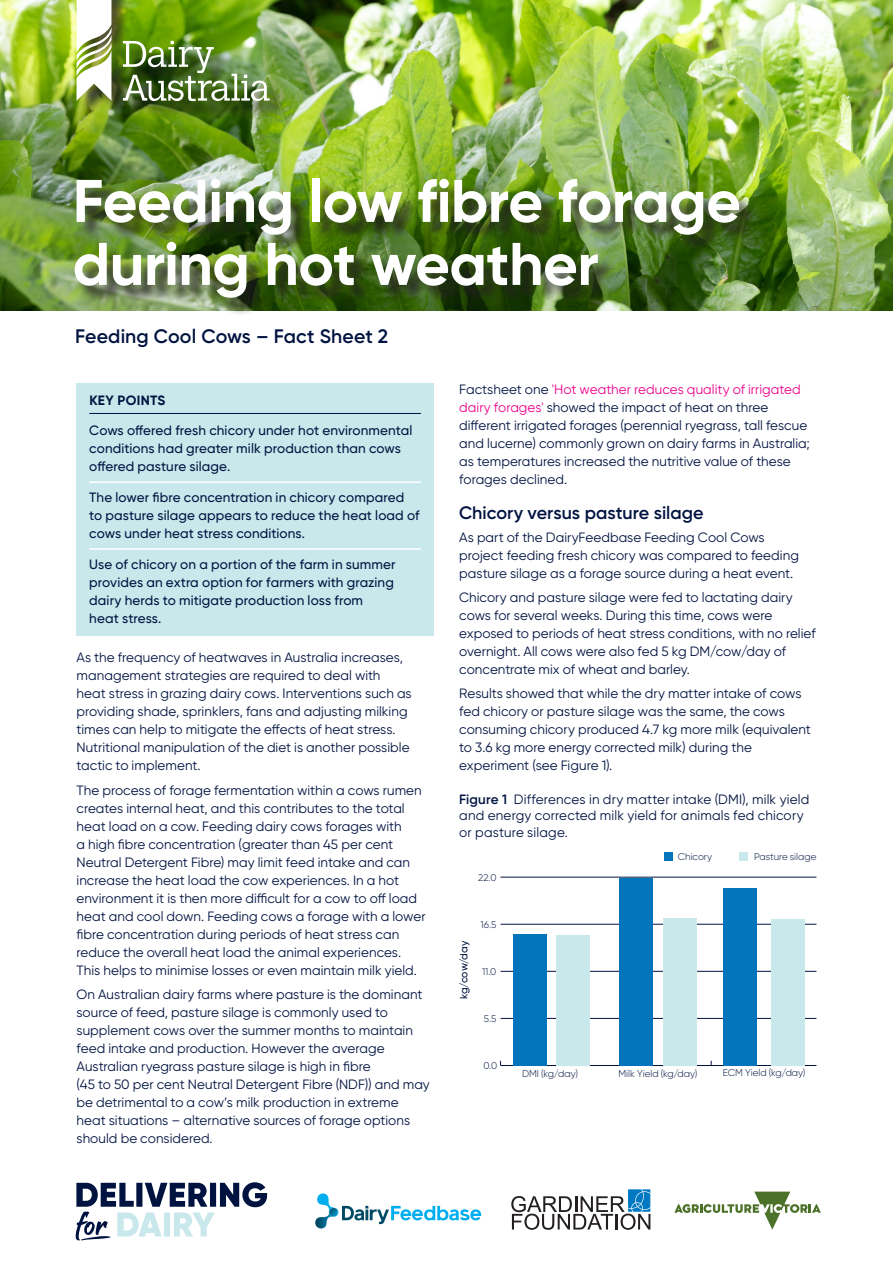
<style>
.page{position:relative;width:893px;height:1263px;background:#fff}
.page>*{position:absolute;margin:0;border:0;box-sizing:border-box;transform-origin:0 0}
.FS_title{font:700 60px/63px "Gilroy";letter-spacing:-.01em;color:#fff}
.FS_subtitle_01{font:600 19.5px "Gilroy";letter-spacing:.005em;color:#001340}
.Subhead_01{font:600 18px "Gilroy";color:#001340}
.Body_copy{font:13.5px/18px "Gilroy";color:#001340}
.Body_copy-2{font:500 13.5px/18px "Gilroy";letter-spacing:.01em;color:#001340}
.Figure_title{font:13.5px/16.5px "Gilroy";letter-spacing:.015em;color:#001340}
.Body_copy-3{font:700 13.5px "Gilroy";letter-spacing:.02em;color:#001340}
.t1{font:500 10.5px "Gilroy";letter-spacing:-.005em;color:#001340}
.t2{font:300 9.75px "Gilroy";letter-spacing:-.005em;color:#001340}
.s1{color:#ed028c}
.s2{font-weight:600}
</style>
<div class="page">
<img style="left:0;top:0;width:893px;height:310px">
<div style="left:77px;top:383px;width:357px;height:253px;background:#c8e8ec"></div>
<hr style="left:89px;top:413px;width:332px;height:1px;background:#001340">
<hr style="left:89px;top:481px;width:332px;height:2px;background:#fff">
<hr style="left:89px;top:548px;width:332px;height:2px;background:#fff">
<div style="left:739px;top:852px;width:8px;height:8px;background:#c8e8ec"></div>
<div style="left:664px;top:852px;width:8px;height:8px;background:#0174bc"></div>
<hr style="left:501px;top:1065px;width:315px;height:1px;background:#001340">
<hr style="left:501px;top:1018px;width:315px;height:1px;background:#001340">
<hr style="left:501px;top:971px;width:315px;height:1px;background:#001340">
<hr style="left:501px;top:924px;width:315px;height:1px;background:#001340">
<hr style="left:501px;top:877px;width:315px;height:1px;background:#001340">
<div style="left:556px;top:935px;width:33px;height:130px;background:#c8e8ec"></div>
<div style="left:663px;top:918px;width:34px;height:147px;background:#c8e8ec"></div>
<div style="left:771px;top:919px;width:33px;height:146px;background:#c8e8ec"></div>
<div style="left:513px;top:934px;width:33px;height:131px;background:#0174bc"></div>
<div style="left:620px;top:878px;width:33px;height:187px;background:#0174bc"></div>
<div style="left:723px;top:888px;width:34px;height:177px;background:#0174bc"></div>
<div style="left:77px;top:181px;width:681px;height:135px;background:#231f20;opacity:.75"></div>
<div style="left:79px;top:0;width:209px;height:119px;background:#231f20;opacity:.75"></div>
<img style="left:123px;top:41px;width:147px;height:60px">
<svg style="left:77px;top:0;width:34px;height:101px"></svg>
<svg style="left:674px;top:1191px;width:147px;height:39px"></svg>
<svg style="left:511px;top:1189px;width:139px;height:41px"></svg>
<svg style="left:315px;top:1193px;width:166px;height:36px"></svg>
<svg style="left:76px;top:1182px;width:191px;height:58px"></svg>
<p class="FS_title" style="left:73px;top:169px;width:670px">Feeding low fibre forage during hot weather</p>
<p class="FS_subtitle_01" style="left:75px;top:324px;width:314px">Feeding Cool Cows – Fact Sheet 2</p>
<p class="Body_copy-3" style="left:89px;top:391px;width:78px">KEY POINTS</p>
<p class="Body_copy-2" style="left:89px;top:421px;width:325px">Cows offered fresh chicory under hot environmental conditions had greater milk production than cows offered pasture silage.</p>
<p class="Body_copy-2" style="left:89px;top:488px;width:332px">The lower fibre concentration in chicory compared to pasture silage appears to reduce the heat load of cows under heat stress conditions.</p>
<p class="Body_copy-2" style="left:89px;top:555px;width:308px">Use of chicory on a portion of the farm in summer provides an extra option for farmers with grazing dairy herds to mitigate production loss from heat stress.</p>
<p class="Body_copy" style="left:77px;top:648px;width:337px">As the frequency of heatwaves in Australia increases, management strategies are required to deal with heat stress in grazing dairy cows. Interventions such as providing shade, sprinklers, fans and adjusting milking times can help to mitigate the effects of heat stress.<br>Nutritional manipulation of the diet is another possible tactic to implement.</p>
<p class="Body_copy" style="left:77px;top:781px;width:351px">The process of forage fermentation within a cows rumen creates internal heat, and this contributes to the total heat load on a cow. Feeding dairy cows forages with<br>a high fibre concentration (greater than 45 per cent Neutral Detergent Fibre) may limit feed intake and can increase the heat load the cow experiences. In a hot environment it is then more difficult for a cow to off load heat and cool down. Feeding cows a forage with a lower fibre concentration during periods of heat stress can reduce the overall heat load the animal experiences.<br>This helps to minimise losses or even maintain milk yield.</p>
<p class="Body_copy" style="left:77px;top:985px;width:355px">On Australian dairy farms where pasture is the dominant source of feed, pasture silage is commonly used to supplement cows over the summer months to maintain feed intake and production. However the average Australian ryegrass pasture silage is high in fibre<br>(45 to 50 per cent Neutral Detergent Fibre (NDF)) and may be detrimental to a cow’s milk production in extreme heat situations – alternative sources of forage options should be considered.</p>
<p class="Body_copy" style="left:459px;top:380px;width:352px">Factsheet one <span class="s1">'Hot weather reduces quality of irrigated dairy forages'</span> showed the impact of heat on three different irrigated forages (perennial ryegrass, tall fescue and lucerne) commonly grown on dairy farms in Australia; as temperatures increased the nutritive value of these forages declined.</p>
<p class="Subhead_01" style="left:459px;top:502px;width:246px">Chicory versus pasture silage</p>
<p class="Body_copy" style="left:459px;top:528px;width:341px">As part of the DairyFeedbase Feeding Cool Cows project feeding fresh chicory was compared to feeding pasture silage as a forage source during a heat event.</p>
<p class="Body_copy" style="left:459px;top:588px;width:358px">Chicory and pasture silage were fed to lactating dairy cows for several weeks. During this time, cows were exposed to periods of heat stress conditions, with no relief overnight. All cows were also fed 5 kg DM/cow/day of concentrate mix of wheat and barley.</p>
<p class="Body_copy" style="left:459px;top:684px;width:353px">Results showed that while the dry matter intake of cows fed chicory or pasture silage was the same, the cows consuming chicory produced 4.7 kg more milk (equivalent to 3.6 kg more energy corrected milk) during the experiment (see Figure 1).</p>
<p class="Figure_title" style="left:459px;top:791px;width:352px"><span class="s2">Figure 1</span> Differences in dry matter intake (DMI), milk yield and energy corrected milk yield for animals fed chicory or pasture silage.</p>
<p class="t2" style="left:478px;top:872px;width:20px">22.0</p>
<p class="t1" style="left:457px;top:999px;width:59px;rotate:-90deg">kg/cow/day</p>
<p class="t2" style="left:481px;top:919px;width:17px">16.5</p>
<p class="t2" style="left:482px;top:966px;width:16px">11.0</p>
<p class="t2" style="left:484px;top:1013px;width:14px">5.5</p>
<p class="t2" style="left:483px;top:1059px;width:15px">0.0</p>
<p class="t2" style="left:678px;top:851px;width:36px">Chicory</p>
<p class="t2" style="left:754px;top:851px;width:64px">Pasture silage</p>
<p class="t2" style="left:522px;top:1067px;width:57px">DMI (kg/day)</p>
<p class="t2" style="left:618px;top:1067px;width:80px">Milk Yield (kg/day)</p>
<p class="t2" style="left:723px;top:1067px;width:84px">ECM Yield (kg/day)</p>
</div>
